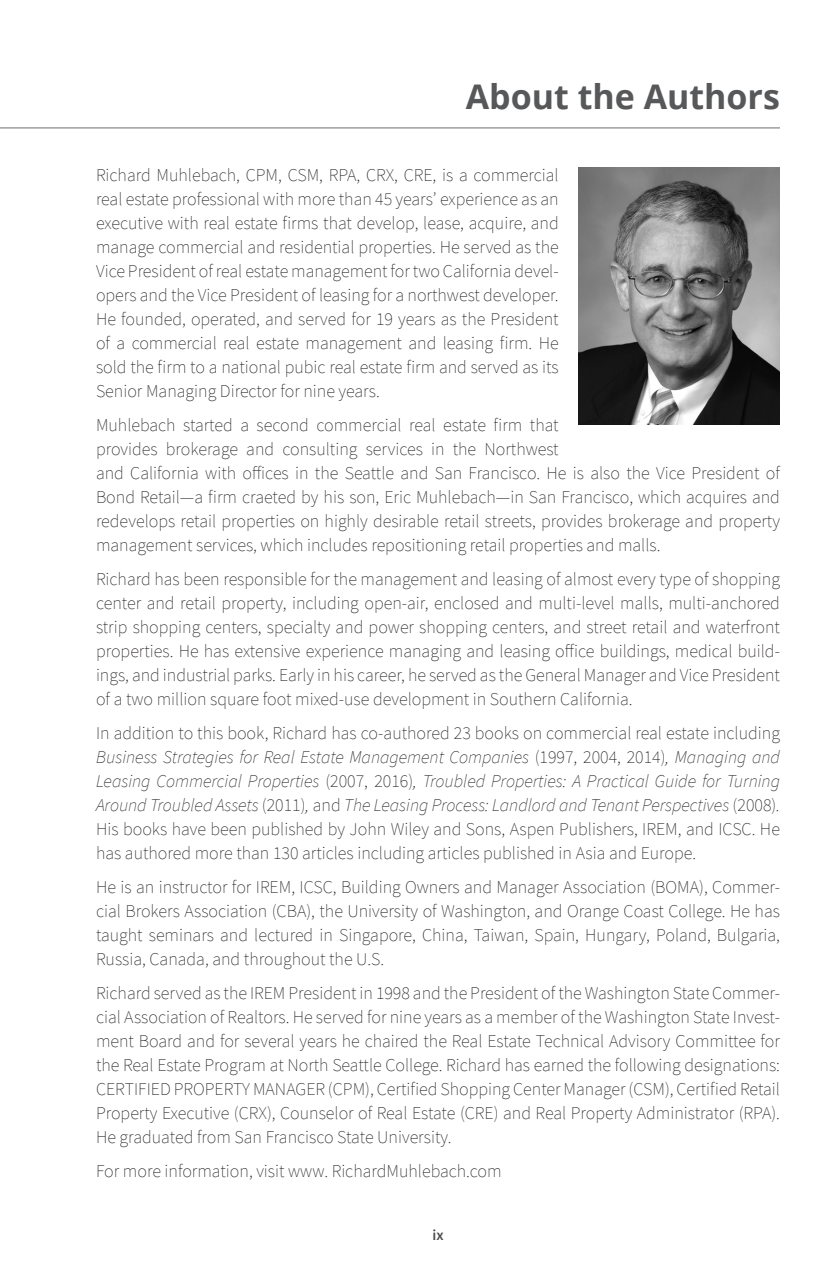
<style>
.page{position:relative;width:840px;height:1272px;background:#fff}
.page>*{position:absolute;margin:0;border:0;box-sizing:border-box;transform-origin:0 0}
.Chapter{font:700 34px "Open Sans";color:#57585a}
.Regular_Paragraph{font:200 18px/24px "Source Sans Pro";color:#231f20;text-align:justify}
.t1{font:600 15px "Source Sans Pro";color:#4b4c4d}
.s1{font-style:italic}
</style>
<div class="page">
<hr style="left:0;top:127px;width:780px;height:1px;background:#6c6d70">
<img style="left:579px;top:167px;width:201px;height:258px">
<p class="Chapter" style="left:466px;top:73px;width:316px">About the Authors</p>
<p class="Regular_Paragraph" style="left:96px;top:163px;width:464px">Richard Muhlebach, CPM, CSM, RPA, CRX, CRE, is a commercial real estate professional with more than 45 years’ experience as an executive with real estate firms that develop, lease, acquire, and manage commercial and residential properties. He served as the Vice President of real estate management for two California devel&shy;opers and the Vice President of leasing for a northwest developer.<br>He founded, operated, and served for 19 years as the President of a commercial real estate management and leasing firm. He sold the firm to a national pubic real estate firm and served as its Senior Managing Director for nine years.</p>
<p class="Regular_Paragraph" style="left:96px;top:413px;width:686px;text-align:left">Muhlebach started a second commercial real estate firm that<br>provides brokerage and consulting services in the Northwest<br>and California with offices in the Seattle and San Francisco. He is also the Vice President of Bond Retail—a firm craeted by his son, Eric Muhlebach—in San Francisco, which acquires and redevelops retail properties on highly desirable retail streets, provides brokerage and property management services, which includes repositioning retail properties and malls.</p>
<p class="Regular_Paragraph" style="left:96px;top:567px;width:686px">Richard has been responsible for the management and leasing of almost every type of shopping center and retail property, including open-air, enclosed and multi-level malls, multi-anchored strip shopping centers, specialty and power shopping centers, and street retail and waterfront properties. He has extensive experience managing and leasing office buildings, medical build&shy;ings, and industrial parks. Early in his career, he served as the General Manager and Vice President of a two million square foot mixed-use development in Southern California.</p>
<p class="Regular_Paragraph" style="left:96px;top:721px;width:686px">In addition to this book, Richard has co-authored 23 books on commercial real estate including <span class="s1">Business Strategies for Real Estate Management Companies</span> (1997, 2004, 2014)<span class="s1">, Managing and Leasing Commercial Properties</span> (2007, 2016)<span class="s1">, Troubled Properties: A Practical Guide for Turning Around Troubled Assets</span> (2011)<span class="s1">,</span> and <span class="s1">The Leasing Process: Landlord and Tenant Perspectives</span> (2008)<span class="s1">.<br></span>His books have been published by John Wiley and Sons, Aspen Publishers, IREM, and ICSC. He has authored more than 130 articles including articles published in Asia and Europe.</p>
<p class="Regular_Paragraph" style="left:96px;top:875px;width:686px">He is an instructor for IREM, ICSC, Building Owners and Manager Association (BOMA), Commer&shy;cial Brokers Association (CBA), the University of Washington, and Orange Coast College. He has taught seminars and lectured in Singapore, China, Taiwan, Spain, Hungary, Poland, Bulgaria, Russia, Canada, and throughout the U.S.</p>
<p class="Regular_Paragraph" style="left:96px;top:981px;width:686px">Richard served as the IREM President in 1998 and the President of the Washington State Commer&shy;cial Association of Realtors. He served for nine years as a member of the Washington State Invest&shy;ment Board and for several years he chaired the Real Estate Technical Advisory Committee for the Real Estate Program at North Seattle College. Richard has earned the following designations:<br>CERTIFIED PROPERTY MANAGER (CPM), Certified Shopping Center Manager (CSM), Certified Retail Property Executive (CRX), Counselor of Real Estate (CRE) and Real Property Administrator (RPA).<br>He graduated from San Francisco State University.</p>
<p class="Regular_Paragraph" style="left:96px;top:1159px;width:407px">For more information, visit www. RichardMuhlebach.com</p>
<p class="t1" style="left:432px;top:1225px;width:13px">ix</p>
</div>
